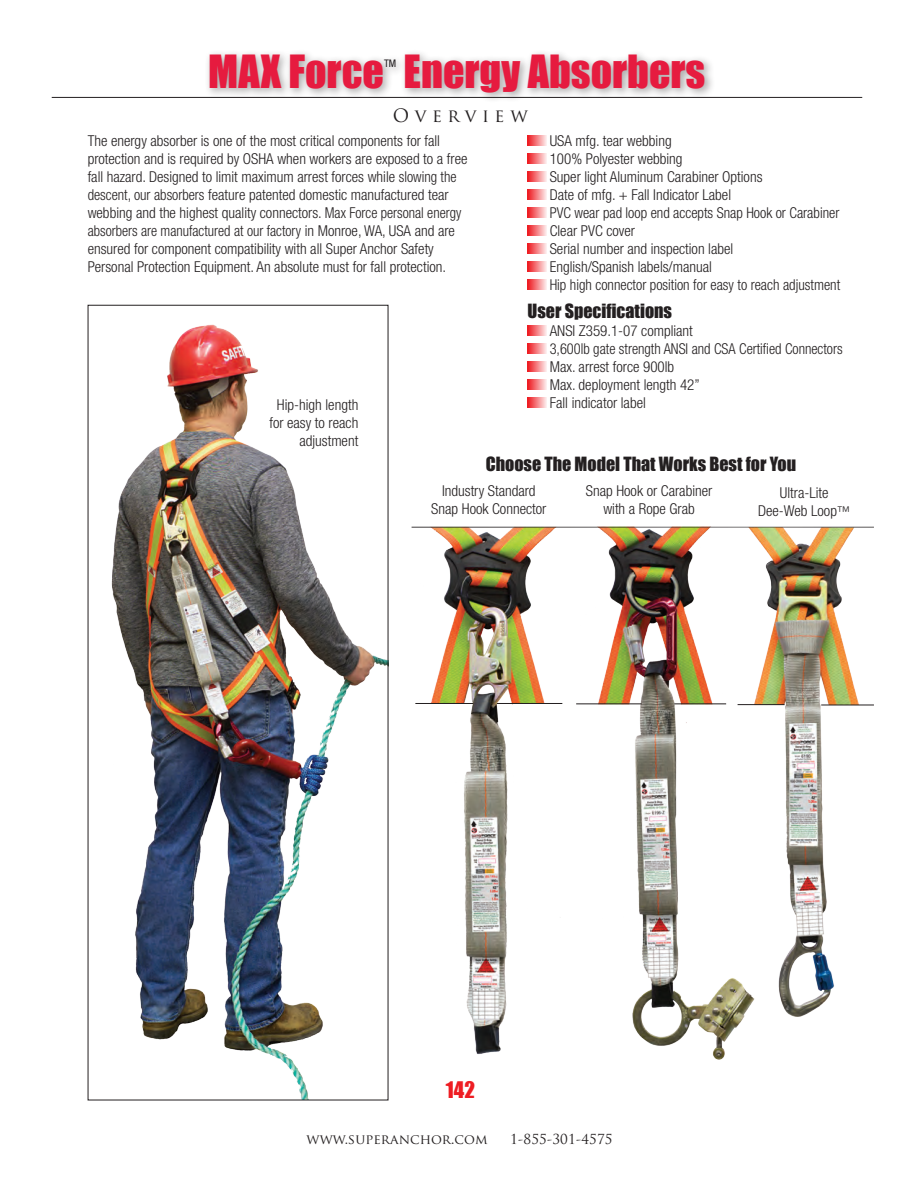
<style>
.page{position:relative;width:918px;height:1189px;background:#fff}
.page>*{position:absolute;margin:0;border:0;box-sizing:border-box;transform-origin:0 0}
.t1{font:42px "Impact";color:#e61b3f}
.t2{font:21px "Impact";color:#ee1d23}
.t3{font:18px "Impact";color:#231f20}
.t4{font:18px "Trajan Pro";letter-spacing:.31em;color:#231f20}
.t5{font:300 condensed 15px/18px "Helvetica Neue";color:#231f20}
.t6{font:13.5px "Trajan Pro";letter-spacing:.01em;color:#231f20}
.t7{font:condensed 10.5px "Helvetica Neue";color:#231f20}
.s1{font-size:13.5px}
</style>
<div class="page">
<hr style="left:52px;top:97px;width:810px;height:1px;background:#231f20">
<div style="left:204px;top:49px;width:511px;height:54px;background:#231f20;opacity:.4"></div>
<svg style="left:527px;top:135px;width:20px;height:11px"></svg>
<svg style="left:527px;top:153px;width:20px;height:11px"></svg>
<svg style="left:527px;top:171px;width:20px;height:11px"></svg>
<svg style="left:527px;top:189px;width:20px;height:11px"></svg>
<svg style="left:527px;top:207px;width:20px;height:11px"></svg>
<svg style="left:527px;top:225px;width:20px;height:11px"></svg>
<svg style="left:527px;top:243px;width:20px;height:11px"></svg>
<svg style="left:527px;top:261px;width:20px;height:11px"></svg>
<svg style="left:527px;top:279px;width:20px;height:11px"></svg>
<svg style="left:527px;top:325px;width:20px;height:11px"></svg>
<svg style="left:527px;top:343px;width:20px;height:11px"></svg>
<svg style="left:527px;top:361px;width:20px;height:11px"></svg>
<svg style="left:527px;top:379px;width:20px;height:11px"></svg>
<svg style="left:527px;top:397px;width:20px;height:11px"></svg>
<img style="left:611px;top:526px;width:126px;height:534px">
<img style="left:737px;top:526px;width:136px;height:501px">
<img style="left:388px;top:520px;width:223px;height:549px">
<img style="left:111px;top:324px;width:275px;height:774px">
<hr style="left:415px;top:703px;width:58px;height:1px;background:#231f20">
<hr style="left:497px;top:703px;width:65px;height:1px;background:#231f20">
<hr style="left:576px;top:703px;width:65px;height:1px;background:#231f20">
<hr style="left:674px;top:703px;width:52px;height:1px;background:#231f20">
<hr style="left:737px;top:704px;width:47px;height:1px;background:#231f20">
<hr style="left:821px;top:705px;width:52px;height:1px;background:#231f20">
<hr style="left:411px;top:527px;width:462px;height:1px;background:#231f20">
<h1 class="t1" style="left:208px;top:39px;width:177px">MAX Force</h1>
<p class="t7" style="left:384px;top:57px;width:14px">TM</p>
<h1 class="t1" style="left:403px;top:39px;width:303px">Energy Absorbers</h1>
<p class="t4" style="left:393px;top:104px;width:136px">OVERVIEW</p>
<p class="t5" style="left:88px;top:131px;width:381px">The energy absorber is one of the most critical components for fall protection and is required by OSHA when workers are exposed to a free fall hazard. Designed to limit maximum arrest forces while slowing the descent, our absorbers feature patented domestic manufactured tear webbing and the highest quality connectors. Max Force personal energy absorbers are manufactured at our factory in Monroe, WA, USA and are ensured for component compatibility with all Super Anchor Safety Personal Protection Equipment. An absolute must for fall protection.</p>
<p class="t5" style="left:269px;top:396px;width:90px;text-align:right">Hip-high length for easy to reach adjustment</p>
<p class="t5" style="left:549px;top:131px;width:292px">USA mfg. tear webbing<br>100% Polyester webbing<br>Super light Aluminum Carabiner Options<br>Date of mfg. + Fall Indicator Label<br>PVC wear pad loop end accepts Snap Hook or Carabiner Clear PVC cover<br>Serial number and inspection label<br>English/Spanish labels/manual<br>Hip high connector position for easy to reach adjustment</p>
<p class="t3" style="left:527px;top:297px;width:146px">User Specifications</p>
<p class="t5" style="left:549px;top:321px;width:294px">ANSI Z359.1-07 compliant<br>3,600lb gate strength ANSI and CSA Certified Connectors<br>Max. arrest force 900lb<br>Max. deployment length 42”<br>Fall indicator label</p>
<p class="t3" style="left:486px;top:450px;width:312px">Choose The Model That Works Best for You</p>
<p class="t5" style="left:431px;top:481px;width:117px;text-align:center">Industry Standard<br>Snap Hook Connector</p>
<p class="t5" style="left:585px;top:481px;width:128px;text-align:center">Snap Hook or Carabiner with a Rope Grab</p>
<p class="t5" style="left:758px;top:483px;width:94px;text-align:center">Ultra-Lite<br>Dee-Web Loop<span class="s1">™</span></p>
<h2 class="t2" style="left:446px;top:1074px;width:31px">142</h2>
<p class="t6" style="left:306px;top:1131px;width:182px">WWW.SUPERANCHOR.COM</p>
<p class="t6" style="left:510px;top:1131px;width:104px">1-855-301-4575</p>
</div>
